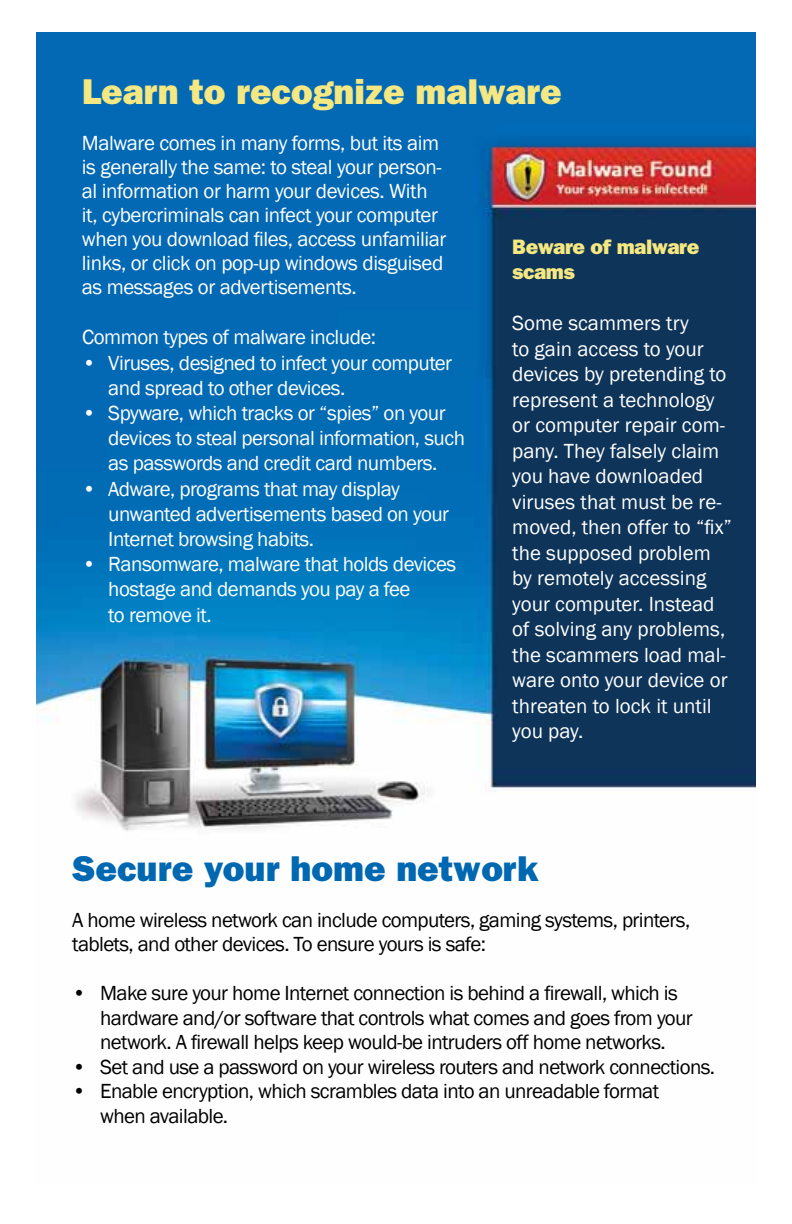
<style>
.page{position:relative;width:792px;height:1224px;background:#fff}
.page>*{position:absolute;margin:0;border:0;box-sizing:border-box;transform-origin:0 0}
.t1{font:36px "ITC Franklin Gothic Std Hvy";color:#f5e781}
.t2{font:36px "ITC Franklin Gothic Std Hvy";color:#0067b1}
.t3{font:21px/25.2px "Franklin Gothic";letter-spacing:-.02em;color:#fff}
.t4{font:21px/24.6px "Franklin Gothic";letter-spacing:-.03em;color:#000}
.t5{font:21px/25.4px "Franklin Gothic";color:#fff}
.t6{font:21px/25px "ITC Franklin Gothic Std Hvy";letter-spacing:-.02em;color:#f5e781}
</style>
<div class="page">
<img style="left:36px;top:33px;width:720px;height:798px">
<h1 class="t1" style="left:82px;top:71px;width:482px">Learn to recognize malware</h1>
<p class="t3" style="left:82px;top:132px;width:366px;line-height:24px">Malware comes in many forms, but its aim is generally the same: to steal your person&shy;al information or harm your devices. With it, cybercriminals can infect your computer when you download files, access unfamiliar links, or click on pop-up windows disguised as messages or advertisements.</p>
<p class="t3" style="left:82px;top:325px;width:295px">Common types of malware include:</p>
<p class="t3" style="left:108px;top:351px;width:345px;text-indent:-26px">• Viruses, designed to infect your computer and spread to other devices.</p>
<p class="t3" style="left:108px;top:401px;width:358px;text-indent:-26px">• Spyware, which tracks or “spies” on your devices to steal personal information, such as passwords and credit card numbers.</p>
<p class="t3" style="left:108px;top:477px;width:342px;text-indent:-26px">• Adware, programs that may display unwanted advertisements based on your<br>Internet browsing habits.</p>
<p class="t3" style="left:108px;top:552px;width:350px;text-indent:-26px">• Ransomware, malware that holds devices hostage and demands you pay a fee<br>to remove it.</p>
<p class="t6" style="left:512px;top:235px;width:189px">Beware of malware scams</p>
<p class="t5" style="left:512px;top:311px;width:221px">Some scammers try<br>to gain access to your devices by pretending to represent a technology or computer repair com&shy;pany. They falsely claim you have downloaded viruses that must be re&shy;moved, then offer to “fix” the supposed problem by remotely accessing your computer. Instead of solving any problems, the scammers load mal&shy;ware onto your device or threaten to lock it until you pay.</p>
<h1 class="t2" style="left:72px;top:847px;width:468px">Secure your home network</h1>
<p class="t4" style="left:72px;top:908px;width:620px">A home wireless network can include computers, gaming systems, printers, tablets, and other devices. To ensure yours is safe:</p>
<p class="t4" style="left:100px;top:981px;width:594px;text-indent:-28px">• Make sure your home Internet connection is behind a firewall, which is hardware and/or software that controls what comes and goes from your network. A firewall helps keep would-be intruders off home networks.</p>
<p class="t4" style="left:72px;top:1055px;width:644px">• Set and use a password on your wireless routers and network connections.</p>
<p class="t4" style="left:100px;top:1079px;width:560px;text-indent:-28px">• Enable encryption, which scrambles data into an unreadable format when available.</p>
</div>
